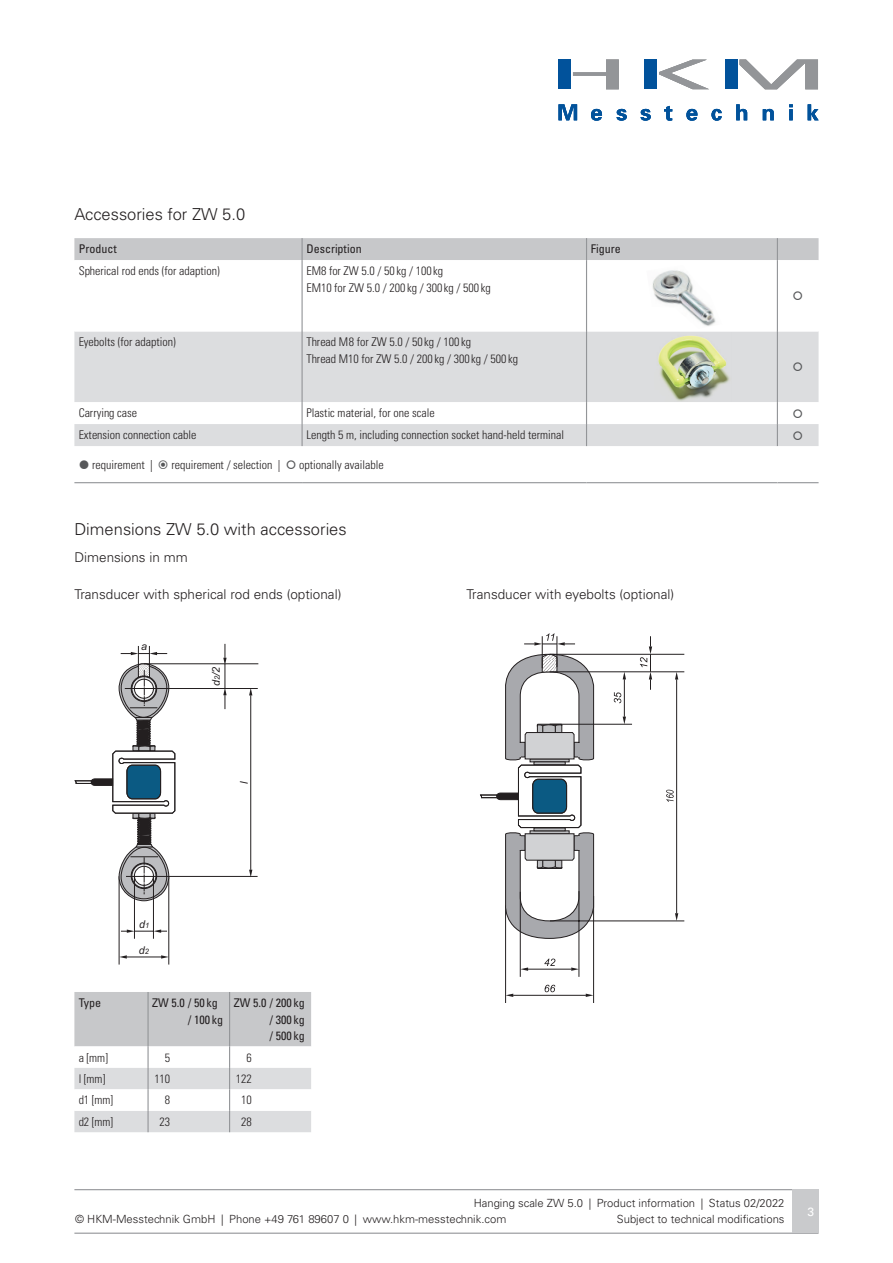
<style>
.page{position:relative;width:893px;height:1263px;background:#fff}
.page>*{position:absolute;margin:0;border:0;box-sizing:border-box;transform-origin:0 0}
.t1{font:300 16.5px "Univers LT Std";color:#231f20}
.t2{font:300 13.5px "Univers LT Std";color:#231f20}
.t3{font:300 condensed 12px/16.5px "Univers LT Std";color:#231f20}
.t4{font:condensed 12px/16.5px "Univers LT Std";color:#231f20}
.t5{font:12px "Univers LT Std";color:#fff}
.t6{font:300 11.25px/16.5px "Univers LT Std";color:#231f20}
.t7{font:italic 10.65px "Arial";color:#231f20}
.t8{font:italic 7.5px "Arial";color:#231f20}
.s1{font-size:7.5px}
</style>
<div class="page">
<hr style="left:74px;top:1189px;width:745px;height:1px;background:#939598">
<hr style="left:74px;top:1232px;width:745px;height:2px;background:#939598">
<svg style="left:559px;top:104px;width:18px;height:16px"></svg>
<svg style="left:591px;top:109px;width:11px;height:12px"></svg>
<svg style="left:617px;top:109px;width:10px;height:12px"></svg>
<svg style="left:641px;top:109px;width:10px;height:12px"></svg>
<svg style="left:664px;top:106px;width:8px;height:15px"></svg>
<svg style="left:686px;top:109px;width:11px;height:12px"></svg>
<svg style="left:711px;top:109px;width:11px;height:12px"></svg>
<svg style="left:736px;top:104px;width:11px;height:16px"></svg>
<svg style="left:763px;top:109px;width:11px;height:11px"></svg>
<hr style="left:789px;top:109px;width:4px;height:11px;background:#01529b">
<svg style="left:789px;top:104px;width:4px;height:3px"></svg>
<svg style="left:808px;top:104px;width:11px;height:16px"></svg>
<div style="left:558px;top:60px;width:13px;height:29px;background:#01529b"></div>
<div style="left:644px;top:60px;width:13px;height:29px;background:#01529b"></div>
<div style="left:725px;top:60px;width:13px;height:29px;background:#01529b"></div>
<svg style="left:573px;top:60px;width:46px;height:29px"></svg>
<svg style="left:659px;top:60px;width:50px;height:29px"></svg>
<svg style="left:739px;top:60px;width:79px;height:29px"></svg>
<div style="left:792px;top:1189px;width:27px;height:44px;background:#c9cacc"></div>
<svg style="left:74px;top:332px;width:745px;height:114px;fill:#dcdddf"></svg>
<hr style="left:74px;top:482px;width:228px;height:1px;background:#939598">
<hr style="left:302px;top:482px;width:284px;height:1px;background:#939598">
<hr style="left:586px;top:482px;width:191px;height:1px;background:#939598">
<hr style="left:777px;top:482px;width:42px;height:1px;background:#939598">
<hr style="left:301px;top:331px;width:2px;height:71px;background:#939598">
<hr style="left:586px;top:331px;width:1px;height:71px;background:#939598">
<hr style="left:777px;top:331px;width:1px;height:71px;background:#939598">
<hr style="left:301px;top:402px;width:2px;height:22px;background:#939598">
<hr style="left:301px;top:424px;width:2px;height:22px;background:#939598">
<svg style="left:586px;top:402px;width:1px;height:44px"></svg>
<svg style="left:777px;top:402px;width:1px;height:44px"></svg>
<hr style="left:119px;top:876px;width:1px;height:88px;background:#231f20">
<hr style="left:169px;top:876px;width:1px;height:88px;background:#231f20">
<hr style="left:127px;top:957px;width:34px;height:1px;background:#231f20">
<svg style="left:119px;top:955px;width:8px;height:4px"></svg>
<svg style="left:161px;top:955px;width:8px;height:4px"></svg>
<hr style="left:250px;top:695px;width:1px;height:175px;background:#231f20">
<svg style="left:249px;top:870px;width:3px;height:6px"></svg>
<svg style="left:249px;top:689px;width:3px;height:6px"></svg>
<hr style="left:126px;top:876px;width:132px;height:1px;background:#231f20">
<hr style="left:134px;top:876px;width:1px;height:63px;background:#231f20">
<hr style="left:153px;top:876px;width:1px;height:63px;background:#231f20">
<svg style="left:121px;top:929px;width:46px;height:4px"></svg>
<hr style="left:144px;top:663px;width:114px;height:1px;background:#231f20">
<hr style="left:125px;top:688px;width:133px;height:1px;background:#231f20">
<svg style="left:223px;top:644px;width:4px;height:65px"></svg>
<svg style="left:74px;top:646px;width:102px;height:255px"></svg>
<svg style="left:74px;top:992px;width:237px;height:140px"></svg>
<svg style="left:666px;top:790px;width:8px;height:12px"></svg>
<hr style="left:676px;top:679px;width:1px;height:234px;background:#231f20">
<svg style="left:675px;top:913px;width:3px;height:8px"></svg>
<svg style="left:675px;top:672px;width:3px;height:7px"></svg>
<hr style="left:550px;top:654px;width:134px;height:1px;background:#231f20">
<hr style="left:624px;top:679px;width:1px;height:38px;background:#231f20">
<svg style="left:623px;top:717px;width:3px;height:7px"></svg>
<svg style="left:623px;top:672px;width:3px;height:7px"></svg>
<hr style="left:550px;top:724px;width:82px;height:1px;background:#231f20">
<svg style="left:614px;top:692px;width:7px;height:11px"></svg>
<svg style="left:640px;top:636px;width:12px;height:54px"></svg>
<hr style="left:505px;top:905px;width:1px;height:98px;background:#231f20">
<hr style="left:593px;top:896px;width:1px;height:107px;background:#231f20">
<hr style="left:550px;top:921px;width:134px;height:1px;background:#231f20">
<hr style="left:520px;top:892px;width:1px;height:85px;background:#231f20">
<hr style="left:579px;top:891px;width:1px;height:86px;background:#231f20">
<hr style="left:513px;top:995px;width:73px;height:1px;background:#231f20">
<svg style="left:506px;top:994px;width:7px;height:3px"></svg>
<svg style="left:586px;top:994px;width:7px;height:3px"></svg>
<hr style="left:528px;top:969px;width:43px;height:1px;background:#231f20">
<svg style="left:520px;top:967px;width:8px;height:4px"></svg>
<svg style="left:571px;top:967px;width:8px;height:4px"></svg>
<svg style="left:544px;top:958px;width:11px;height:8px"></svg>
<svg style="left:545px;top:985px;width:10px;height:7px"></svg>
<hr style="left:542px;top:636px;width:1px;height:32px;background:#231f20">
<hr style="left:557px;top:636px;width:1px;height:31px;background:#231f20">
<svg style="left:524px;top:633px;width:51px;height:13px"></svg>
<hr style="left:550px;top:671px;width:134px;height:1px;background:#231f20">
<svg style="left:480px;top:653px;width:114px;height:286px"></svg>
<div style="left:533px;top:779px;width:34px;height:34px;background:#0b5a83;border-radius:6px"></div>
<div style="left:532px;top:779px;width:35px;height:34px;border:1px solid #231f20;border-radius:6px"></div>
<img style="left:654px;top:333px;width:77px;height:68px">
<svg style="left:74px;top:238px;width:745px;height:93px"></svg>
<svg style="left:794px;top:362px;width:8px;height:9px"></svg>
<svg style="left:794px;top:409px;width:8px;height:9px"></svg>
<svg style="left:794px;top:431px;width:8px;height:9px"></svg>
<h1 class="t1" style="left:74px;top:205px;width:172px">Accessories for ZW 5.0</h1>
<p class="t4" style="left:79px;top:240px;width:40px">Product</p>
<p class="t4" style="left:306px;top:240px;width:57px">Description</p>
<p class="t4" style="left:591px;top:240px;width:31px">Figure</p>
<p class="t3" style="left:79px;top:263px;width:143px">Spherical rod ends (for adaption)</p>
<p class="t3" style="left:306px;top:263px;width:186px">EM8 for ZW 5.0 / 50 kg / 100 kg<br>EM10 for ZW 5.0 / 200 kg / 300 kg / 500 kg</p>
<p class="t3" style="left:79px;top:334px;width:99px">Eyebolts (for adaption)</p>
<p class="t3" style="left:306px;top:334px;width:213px">Thread M 8 for ZW 5.0 / 50 kg / 100 kg<br>Thread M10 for ZW 5.0 / 200 kg / 300 kg / 500 kg</p>
<p class="t3" style="left:79px;top:405px;width:60px">Carrying case</p>
<p class="t3" style="left:306px;top:405px;width:130px">Plastic material, for one scale</p>
<p class="t3" style="left:79px;top:427px;width:119px">Extension connection cable</p>
<p class="t3" style="left:306px;top:427px;width:259px">Length 5 m, including connection socket hand-held terminal</p>
<p class="t3" style="left:92px;top:456px;width:62px">requirement |</p>
<p class="t3" style="left:171px;top:456px;width:111px">requirement / selection |</p>
<p class="t3" style="left:299px;top:456px;width:86px">optionally available</p>
<h1 class="t1" style="left:74px;top:519px;width:274px">Dimensions ZW 5.0 with accessories</h1>
<p class="t2" style="left:74px;top:549px;width:115px">Dimensions in mm</p>
<p class="t2" style="left:74px;top:586px;width:269px">Transducer with spherical rod ends (optional)</p>
<p class="t2" style="left:466px;top:586px;width:209px">Transducer with eyebolts (optional)</p>
<p class="t7" style="left:141px;top:640px;width:7px">a</p>
<p class="t7" style="left:139px;top:918px;width:12px">d<span class="s1">1</span></p>
<p class="t7" style="left:139px;top:944px;width:12px">d<span class="s1">2</span></p>
<p class="t7" style="left:210px;top:686px;width:21px;rotate:-90deg">d /2</p>
<p class="t8" style="left:213px;top:680px;width:6px;rotate:-90deg">2</p>
<p class="t7" style="left:238px;top:784px;width:4px;rotate:-90deg">l</p>
<p class="t4" style="left:79px;top:994px;width:24px">Type</p>
<p class="t4" style="left:188px;top:994px;width:36px;text-indent:-36px">ZW 5.0 / 50 kg / 100 kg</p>
<p class="t4" style="left:270px;top:994px;width:36px;text-align:justify;text-indent:-36px">ZW 5.0 / 200 kg / 300 kg / 500 kg</p>
<p class="t3" style="left:79px;top:1049px;width:31px">a [mm]</p>
<p class="t3" style="left:165px;top:1049px;width:7px">5</p>
<p class="t3" style="left:247px;top:1049px;width:7px">6</p>
<p class="t3" style="left:79px;top:1070px;width:28px">l [mm]</p>
<p class="t3" style="left:154px;top:1070px;width:17px">110</p>
<p class="t3" style="left:236px;top:1070px;width:17px">122</p>
<p class="t3" style="left:79px;top:1092px;width:36px">d1 [mm]</p>
<p class="t3" style="left:165px;top:1092px;width:7px">8</p>
<p class="t3" style="left:241px;top:1092px;width:12px">10</p>
<p class="t3" style="left:79px;top:1113px;width:36px">d2 [mm]</p>
<p class="t3" style="left:160px;top:1113px;width:12px">23</p>
<p class="t3" style="left:241px;top:1113px;width:12px">28</p>
<p class="t6" style="left:75px;top:1194px;width:711px;text-indent:399px">Hanging scale ZW 5.0 | Product information | Status 02/2022 © HKM-Messtechnik GmbH | Phone +49 761 89607 0 | www.hkm-messtechnik.com</p>
<p class="t5" style="left:808px;top:1204px;width:8px">3</p>
<p class="t5" style="left:808px;top:1204px;width:8px">4</p>
<p class="t6" style="left:617px;top:1211px;width:169px">Subject to technical modifications</p>
<p class="t5" style="left:808px;top:1212px;width:8px">2</p>
</div>
